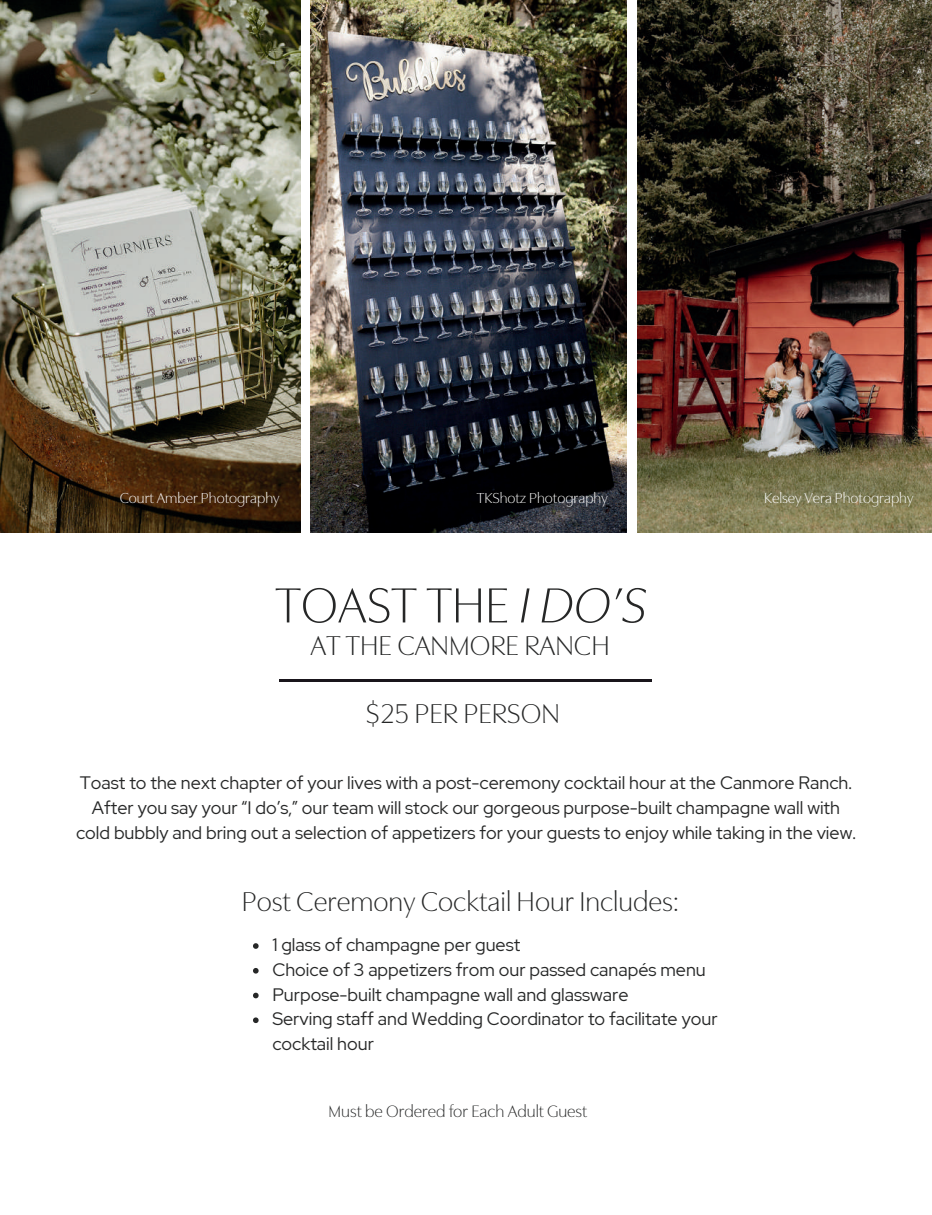
<style>
.page{position:relative;width:932px;height:1215px;background:#fff}
.page>*{position:absolute;margin:0;border:0;box-sizing:border-box;transform-origin:0 0}
.t1{font:300 51.6px "Utile Display";color:#262727}
.t2{font:300 28.65px "Utile Display";color:#262727}
.t3{font:18px/24.8px "Red Hat Display";color:#262727;text-align:center}
.t4{font:300 17.4px "Utile Display";color:#262727}
.t5{font:300 15.15px "Utile Display";color:#fff}
.s1{font-style:italic}
</style>
<div class="page">
<img style="left:0;top:0;width:301px;height:532px">
<img style="left:311px;top:0;width:316px;height:532px">
<img style="left:637px;top:0;width:295px;height:532px">
<hr style="left:279px;top:680px;width:373px;height:2px;background:#19151b">
<svg style="left:253px;top:943px;width:5px;height:6px"></svg>
<svg style="left:253px;top:968px;width:5px;height:6px"></svg>
<svg style="left:253px;top:993px;width:5px;height:5px"></svg>
<svg style="left:253px;top:1017px;width:5px;height:6px"></svg>
<p class="t5" style="left:120px;top:486px;width:161px">Court Amber Photography</p>
<p class="t5" style="left:477px;top:486px;width:132px">TKShotz Photography</p>
<p class="t5" style="left:764px;top:486px;width:151px">Kelsey Vera Photography</p>
<h1 class="t1" style="left:275px;top:565px;width:372px">TOAST THE <span class="s1">I DO’S</span></h1>
<h2 class="t2" style="left:310px;top:623px;width:301px">AT THE CANMORE RANCH</h2>
<h2 class="t2" style="left:366px;top:691px;width:195px">$25 PER PERSON</h2>
<p class="t3" style="left:76px;top:770px;width:781px">Toast to the next chapter of your lives with a post-ceremony cocktail hour at the Canmore Ranch.<br>After you say your “I do’s,” our team will stock our gorgeous purpose-built champagne wall with cold bubbly and bring out a selection of appetizers for your guests to enjoy while taking in the view.</p>
<h2 class="t2" style="left:242px;top:879px;width:439px">Post Ceremony Cocktail Hour Includes:</h2>
<p class="t3" style="left:272px;top:932px;width:447px;text-align:left">1 glass of champagne per guest<br>Choice of 3 appetizers from our passed canapés menu Purpose-built champagne wall and glassware<br>Serving staff and Wedding Coordinator to facilitate your cocktail hour</p>
<p class="t4" style="left:328px;top:1098px;width:260px">Must be Ordered for Each Adult Guest</p>
</div>
